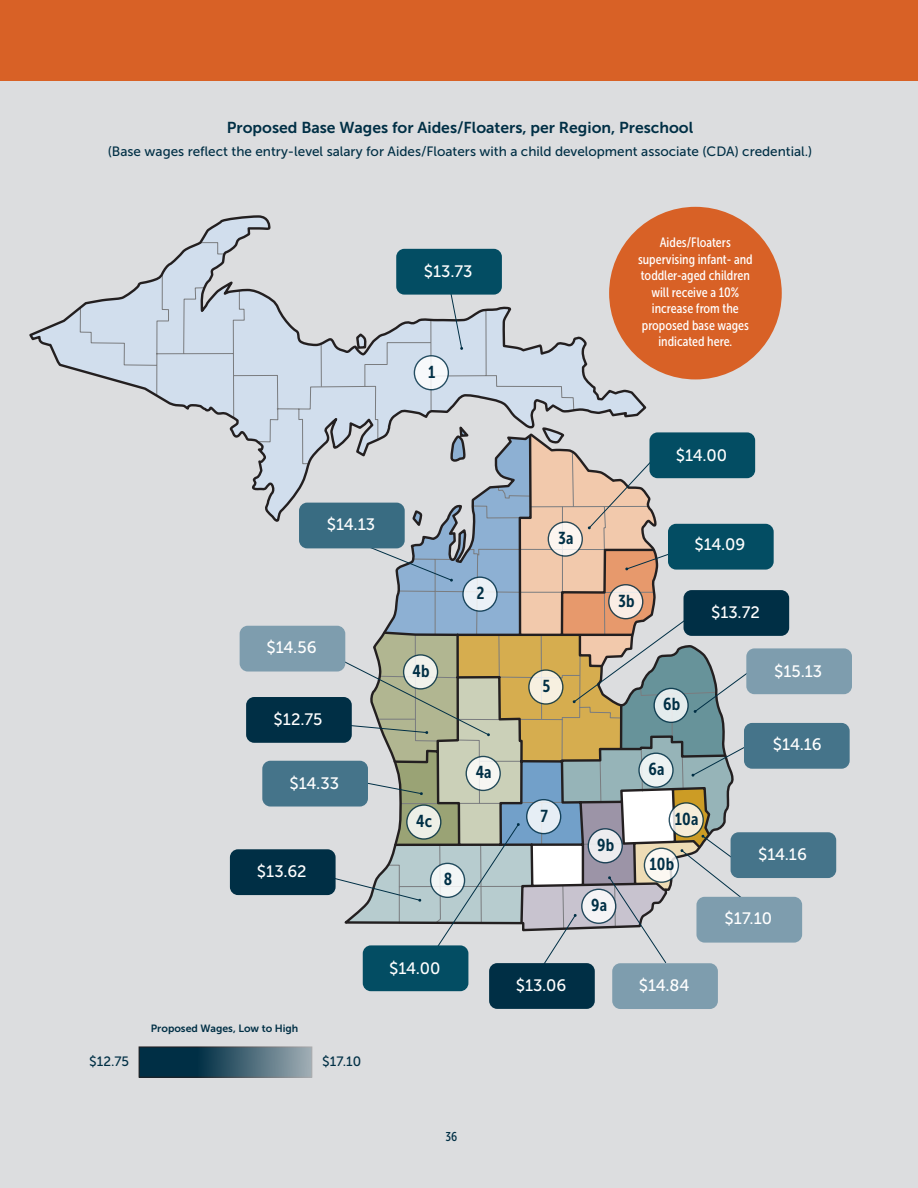
<style>
.page{position:relative;width:918px;height:1188px;background:#fff}
.page>*{position:absolute;margin:0;border:0;box-sizing:border-box;transform-origin:0 0}
.t1{font:17.25px "Museo Sans Cond 700";letter-spacing:.01em;color:#002f45}
.Paragraph_Style_1{font:16.5px "Museo Sans 500";color:#fff}
.t2{font:15.75px "Museo Sans 700";color:#002f45}
.t3{font:13.5px/16.5px "Museo Sans Cond 500";color:#fff}
.Paragraph_Style_1-2{font:13.5px "Museo Sans 500";color:#002f45}
.t4{font:12.75px "Museo Sans Cond 500";color:#002f45}
.t5{font:10.5px "Museo Sans 700";color:#002f45}
</style>
<div class="page">
<div style="left:0;top:65px;width:918px;height:1123px;background:#dcdddf"></div>
<svg style="left:29px;top:214px;width:708px;height:682px"></svg>
<div style="left:0;top:0;width:918px;height:81px;background:#d86126"></div>
<svg style="left:450px;top:295px;width:13px;height:55px"></svg>
<svg style="left:324px;top:428px;width:431px;height:542px"></svg>
<svg style="left:414px;top:356px;width:34px;height:34px"></svg>
<div style="left:414px;top:355px;width:35px;height:35px;border:1px solid #002f45;border-radius:50%"></div>
<svg style="left:463px;top:577px;width:34px;height:34px"></svg>
<div style="left:462px;top:576px;width:36px;height:36px;border:1px solid #002f45;border-radius:50%"></div>
<svg style="left:548px;top:522px;width:34px;height:34px"></svg>
<div style="left:548px;top:521px;width:35px;height:36px;border:1px solid #002f45;border-radius:50%"></div>
<svg style="left:609px;top:585px;width:34px;height:34px"></svg>
<div style="left:608px;top:584px;width:35px;height:35px;border:1px solid #002f45;border-radius:50%"></div>
<svg style="left:669px;top:803px;width:34px;height:34px"></svg>
<div style="left:669px;top:802px;width:35px;height:36px;border:1px solid #002f45;border-radius:50%"></div>
<svg style="left:644px;top:848px;width:34px;height:34px"></svg>
<div style="left:644px;top:848px;width:35px;height:35px;border:1px solid #002f45;border-radius:50%"></div>
<svg style="left:582px;top:889px;width:34px;height:34px"></svg>
<div style="left:581px;top:889px;width:35px;height:35px;border:1px solid #002f45;border-radius:50%"></div>
<svg style="left:588px;top:829px;width:34px;height:34px"></svg>
<div style="left:588px;top:828px;width:35px;height:35px;border:1px solid #002f45;border-radius:50%"></div>
<svg style="left:431px;top:863px;width:34px;height:34px"></svg>
<div style="left:430px;top:863px;width:35px;height:35px;border:1px solid #002f45;border-radius:50%"></div>
<svg style="left:527px;top:800px;width:34px;height:34px"></svg>
<div style="left:526px;top:799px;width:35px;height:35px;border:1px solid #002f45;border-radius:50%"></div>
<svg style="left:407px;top:805px;width:34px;height:34px"></svg>
<div style="left:406px;top:804px;width:35px;height:36px;border:1px solid #002f45;border-radius:50%"></div>
<svg style="left:466px;top:756px;width:34px;height:34px"></svg>
<div style="left:466px;top:756px;width:35px;height:35px;border:1px solid #002f45;border-radius:50%"></div>
<svg style="left:529px;top:670px;width:34px;height:34px"></svg>
<div style="left:528px;top:669px;width:36px;height:36px;border:1px solid #002f45;border-radius:50%"></div>
<svg style="left:404px;top:655px;width:34px;height:34px"></svg>
<div style="left:403px;top:654px;width:35px;height:36px;border:1px solid #002f45;border-radius:50%"></div>
<svg style="left:654px;top:688px;width:34px;height:34px"></svg>
<div style="left:653px;top:688px;width:36px;height:35px;border:1px solid #002f45;border-radius:50%"></div>
<svg style="left:639px;top:753px;width:34px;height:34px"></svg>
<div style="left:638px;top:753px;width:36px;height:35px;border:1px solid #002f45;border-radius:50%"></div>
<div style="left:609px;top:207px;width:173px;height:172px;background:#d86126;border-radius:50%"></div>
<div style="left:684px;top:590px;width:105px;height:46px;background:#002f45;border-radius:8px"></div>
<div style="left:746px;top:648px;width:106px;height:46px;background:#7e9dae;border-radius:8px"></div>
<div style="left:744px;top:723px;width:106px;height:46px;background:#45748a;border-radius:8px"></div>
<div style="left:731px;top:832px;width:105px;height:46px;background:#45748a;border-radius:8px"></div>
<div style="left:696px;top:897px;width:106px;height:46px;background:#7e9dae;border-radius:8px"></div>
<div style="left:612px;top:963px;width:106px;height:46px;background:#7e9dae;border-radius:8px"></div>
<div style="left:489px;top:963px;width:106px;height:46px;background:#002f45;border-radius:8px"></div>
<div style="left:363px;top:945px;width:105px;height:46px;background:#034d63;border-radius:8px"></div>
<div style="left:230px;top:849px;width:106px;height:46px;background:#002f45;border-radius:8px"></div>
<div style="left:262px;top:761px;width:106px;height:46px;background:#45748a;border-radius:8px"></div>
<div style="left:246px;top:697px;width:106px;height:46px;background:#002f45;border-radius:8px"></div>
<div style="left:240px;top:626px;width:105px;height:46px;background:#7e9dae;border-radius:8px"></div>
<div style="left:299px;top:503px;width:106px;height:45px;background:#396c82;border-radius:8px"></div>
<div style="left:396px;top:249px;width:106px;height:46px;background:#034d63;border-radius:8px"></div>
<div style="left:649px;top:432px;width:106px;height:46px;background:#034d63;border-radius:8px"></div>
<div style="left:668px;top:524px;width:106px;height:46px;background:#034d63;border-radius:8px"></div>
<svg style="left:141px;top:1049px;width:169px;height:27px;background:#35596a"></svg>
<div style="left:139px;top:1047px;width:173px;height:31px;border:1px solid #231f20"></div>
<p class="t2" style="left:227px;top:119px;width:468px">Proposed Base Wages for Aides/Floaters, per Region, Preschool</p>
<p class="Paragraph_Style_1-2" style="left:108px;top:144px;width:706px">(Base wages reflect the entry-level salary for Aides/Floaters with a child development associate (CDA) credential.)</p>
<p class="Paragraph_Style_1" style="left:424px;top:262px;width:50px">$13.73</p>
<p class="t1" style="left:428px;top:362px;width:9px">1</p>
<p class="t3" style="left:660px;top:234px;width:73px">Aides/Floaters</p>
<p class="t3" style="left:638px;top:251px;width:116px">supervising infant- and toddler-aged children</p>
<p class="t3" style="left:642px;top:284px;width:109px;text-align:center">will receive a 10% increase from the proposed base wages indicated here.</p>
<p class="Paragraph_Style_1" style="left:327px;top:515px;width:50px">$14.13</p>
<p class="Paragraph_Style_1" style="left:267px;top:638px;width:52px">$14.56</p>
<p class="Paragraph_Style_1" style="left:274px;top:710px;width:50px">$12.75</p>
<p class="Paragraph_Style_1" style="left:289px;top:774px;width:51px">$14.33</p>
<p class="Paragraph_Style_1" style="left:257px;top:863px;width:51px">$13.62</p>
<p class="t1" style="left:413px;top:661px;width:19px">4b</p>
<p class="t1" style="left:476px;top:583px;width:10px">2</p>
<p class="t1" style="left:416px;top:811px;width:17px">4c</p>
<p class="t1" style="left:444px;top:870px;width:10px">8</p>
<p class="t1" style="left:476px;top:763px;width:17px">4a</p>
<p class="t5" style="left:151px;top:1022px;width:149px">Proposed Wages, Low to High</p>
<p class="Paragraph_Style_1-2" style="left:89px;top:1054px;width:41px">$12.75</p>
<p class="Paragraph_Style_1-2" style="left:322px;top:1054px;width:40px">$17.10</p>
<p class="Paragraph_Style_1" style="left:389px;top:959px;width:53px">$14.00</p>
<p class="t4" style="left:446px;top:1128px;width:13px">3636</p>
<p class="Paragraph_Style_1" style="left:676px;top:446px;width:53px">$14.00</p>
<p class="t1" style="left:558px;top:528px;width:17px">3a</p>
<p class="t1" style="left:542px;top:676px;width:9px">5</p>
<p class="t1" style="left:540px;top:806px;width:9px">7</p>
<p class="t1" style="left:618px;top:591px;width:18px">3b</p>
<p class="Paragraph_Style_1" style="left:695px;top:535px;width:52px">$14.09</p>
<p class="Paragraph_Style_1" style="left:711px;top:604px;width:50px">$13.72</p>
<p class="t1" style="left:597px;top:835px;width:19px">9b</p>
<p class="t1" style="left:591px;top:896px;width:17px">9a</p>
<p class="t1" style="left:663px;top:695px;width:19px">6b</p>
<p class="t1" style="left:649px;top:760px;width:17px">6a</p>
<p class="t1" style="left:675px;top:809px;width:25px">10a</p>
<p class="t1" style="left:650px;top:855px;width:26px">10b</p>
<p class="Paragraph_Style_1" style="left:774px;top:662px;width:50px">$15.13</p>
<p class="Paragraph_Style_1" style="left:773px;top:735px;width:50px">$14.16</p>
<p class="Paragraph_Style_1" style="left:758px;top:845px;width:50px">$14.16</p>
<p class="Paragraph_Style_1" style="left:725px;top:909px;width:49px">$17.10</p>
<p class="Paragraph_Style_1" style="left:516px;top:976px;width:52px">$13.06</p>
<p class="Paragraph_Style_1" style="left:639px;top:976px;width:52px">$14.84</p>
</div>
